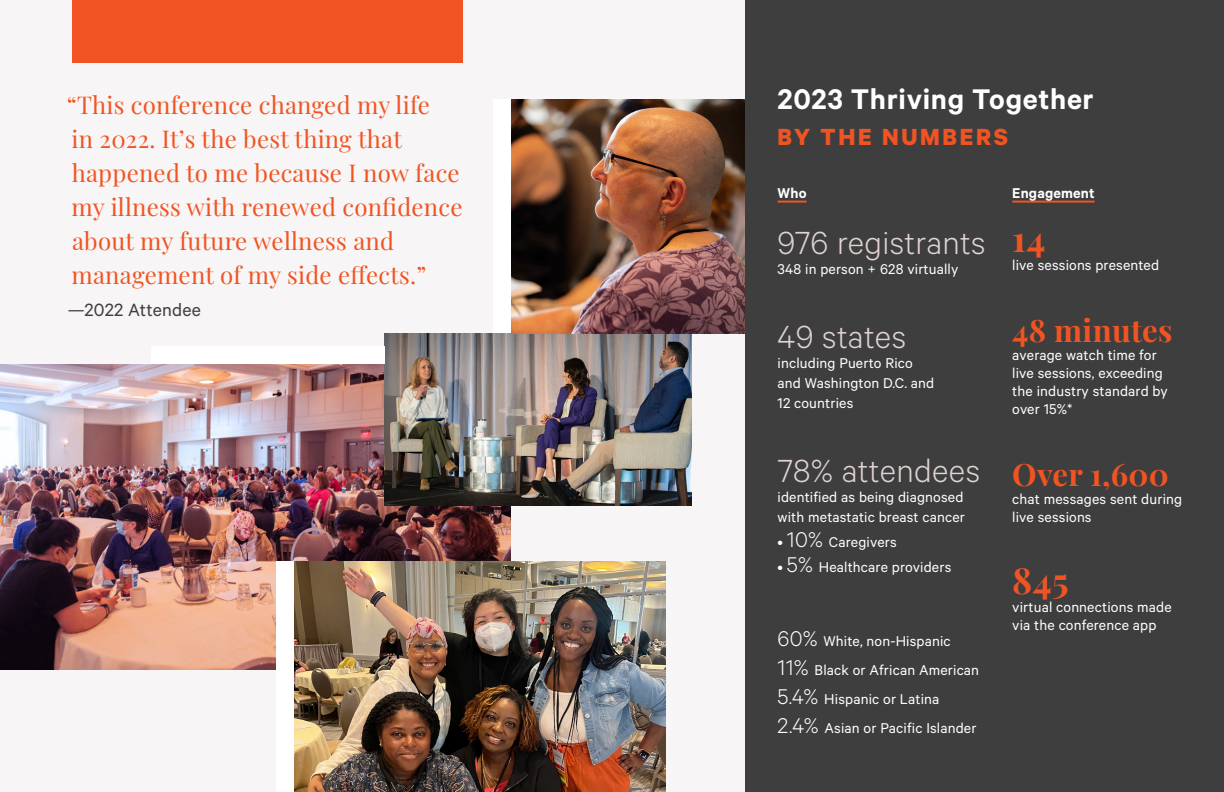
<style>
.page{position:relative;width:1224px;height:792px;background:#fff}
.page>*{position:absolute;margin:0;border:0;box-sizing:border-box;transform-origin:0 0}
.t1{font:300 36px "Calibre";letter-spacing:.01em;color:#e0d3d2}
.t2{font:700 36px "Playfair Display";color:#f15422}
.t3{font:600 32px "Calibre";letter-spacing:.02em;color:#fff}
.t4{font:700 31px "Playfair Display";letter-spacing:.01em;color:#f15422}
.t5{font:700 26.2px "Calibre";letter-spacing:.1em;color:#f15422}
.t6{font:24px/34px "Playfair Display";letter-spacing:.01em;color:#f15422}
.t7{font:20px "Calibre";letter-spacing:.01em;color:#3e3e3f}
.t8{font:16px/18px "Calibre";letter-spacing:.01em;color:#fff}
.t9{font:600 16px "Calibre";letter-spacing:.01em;color:#fff}
.s1{font-weight:300;font-size:24px}
</style>
<div class="page">
<div style="left:745px;top:0;width:479px;height:792px;background:#3e3e3f"></div>
<div style="left:0;top:0;width:745px;height:792px;background:#f7f5f5"></div>
<hr style="left:778px;top:201px;width:29px;height:2px;background:#f15422">
<div style="left:72px;top:0;width:391px;height:63px;background:#f15422"></div>
<img style="left:0;top:364px;width:511px;height:306px">
<img style="left:294px;top:561px;width:372px;height:231px">
<img style="left:385px;top:333px;width:306px;height:173px">
<img style="left:511px;top:99px;width:234px;height:234px">
<div style="left:493px;top:99px;width:18px;height:234px;background:#fff"></div>
<div style="left:276px;top:561px;width:18px;height:231px;background:#fff"></div>
<div style="left:151px;top:346px;width:234px;height:18px;background:#fff"></div>
<hr style="left:1012px;top:201px;width:83px;height:2px;background:#f15422">
<p class="t6" style="left:67px;top:86px;width:397px">“This conference changed my life<br>in 2022. It’s the best thing that happened to me because I now face my illness with renewed confidence about my future wellness and management of my side effects.”</p>
<p class="t7" style="left:68px;top:298px;width:134px">—2022 Attendee</p>
<p class="t3" style="left:778px;top:80px;width:318px">2023 Thriving Together</p>
<p class="t5" style="left:778px;top:121px;width:232px">BY THE NUMBERS</p>
<p class="t9" style="left:778px;top:183px;width:30px">Who</p>
<p class="t1" style="left:778px;top:221px;width:210px">976 registrants</p>
<p class="t8" style="left:778px;top:259px;width:182px">348 in person + 628 virtually</p>
<p class="t1" style="left:778px;top:315px;width:130px">49 states</p>
<p class="t8" style="left:778px;top:352px;width:158px;line-height:20px">including Puerto Rico and Washington D.C. and<br>12 countries</p>
<p class="t1" style="left:778px;top:449px;width:204px">78% attendees</p>
<p class="t8" style="left:778px;top:486px;width:189px;line-height:20px">identified as being diagnosed with metastatic breast cancer</p>
<p class="t8" style="left:778px;top:532px;width:121px">• <span class="s1">10%</span> Caregivers</p>
<p class="t8" style="left:778px;top:557px;width:175px">• <span class="s1">5%</span> Healthcare providers</p>
<p class="t8" style="left:778px;top:631px;width:175px"><span class="s1">60%</span> White, non-Hispanic</p>
<p class="t8" style="left:778px;top:660px;width:203px"><span class="s1">11%</span> Black or African American</p>
<p class="t8" style="left:778px;top:689px;width:163px"><span class="s1">5.4%</span> Hispanic or Latina</p>
<p class="t8" style="left:778px;top:718px;width:200px"><span class="s1">2.4%</span> Asian or Pacific Islander</p>
<p class="t9" style="left:1012px;top:183px;width:84px">Engagement</p>
<p class="t2" style="left:1012px;top:210px;width:35px">14</p>
<p class="t8" style="left:1012px;top:255px;width:148px">live sessions presented</p>
<p class="t4" style="left:1012px;top:306px;width:162px">48 minutes</p>
<p class="t8" style="left:1012px;top:345px;width:157px">average watch time for live sessions, exceeding the industry standard by over 15%*</p>
<p class="t4" style="left:1012px;top:450px;width:158px">Over 1,600</p>
<p class="t8" style="left:1012px;top:489px;width:171px">chat messages sent during live sessions</p>
<p class="t2" style="left:1012px;top:552px;width:58px">845</p>
<p class="t8" style="left:1012px;top:597px;width:161px">virtual connections made via the conference app</p>
</div>
